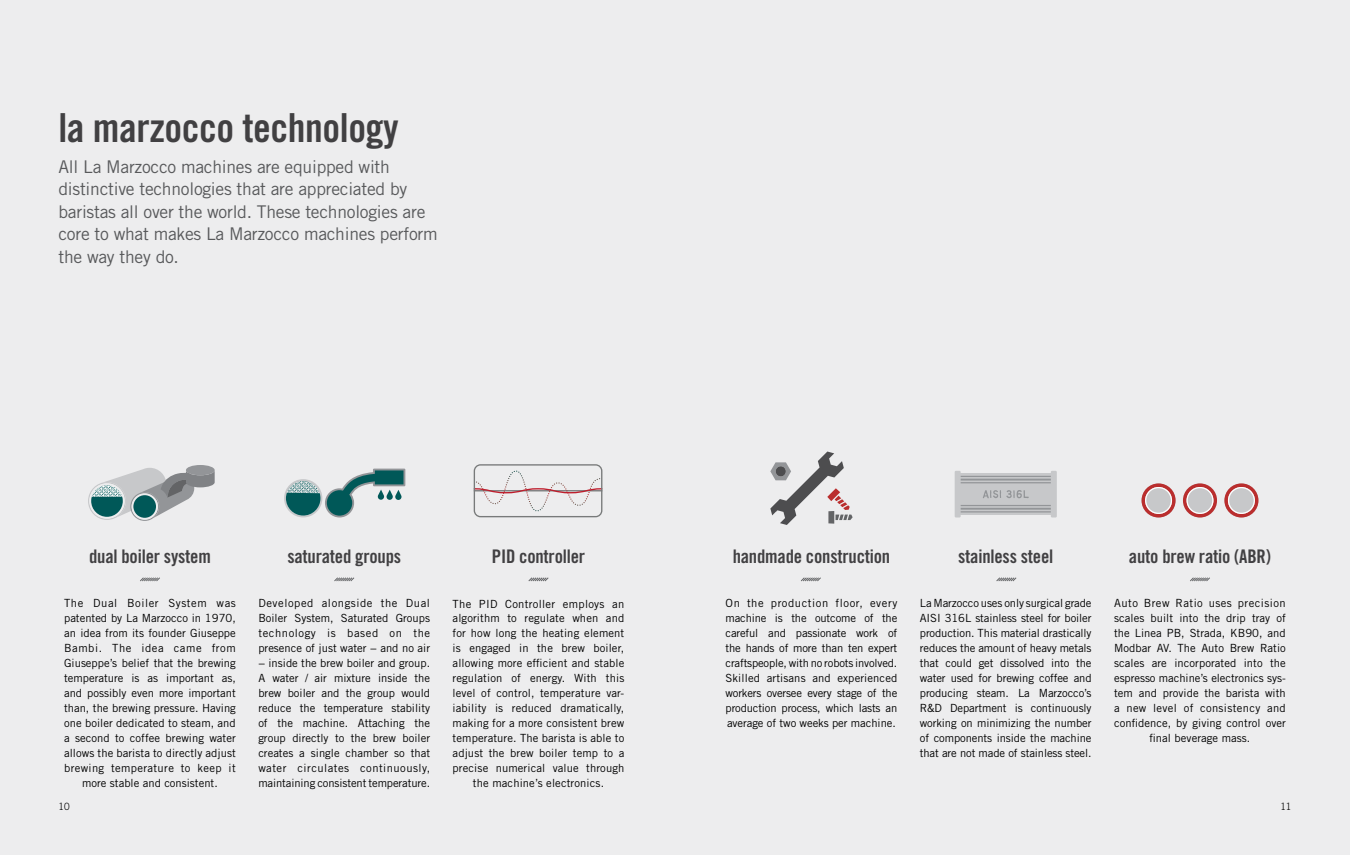
<style>
.page{position:relative;width:1350px;height:855px;background:#fff}
.page>*{position:absolute;margin:0;border:0;box-sizing:border-box;transform-origin:0 0}
.t1{font:40px "Trade Gothic LT Std Bd Cn 20";letter-spacing:-.01em;color:#414042}
.t2{font:18.75px "Trade Gothic LT Std Bd Cn 20";letter-spacing:-.01em;color:#414042}
.t3{font:17.5px/22.5px "Trade Gothic LT Std";letter-spacing:-.015em;color:#58595b}
.t4{font:11.25px/15px "Trade Gothic LT Std";letter-spacing:.005em;color:#000;text-align:center}
.t5{font:300 10px "Trade Gothic LT Std";color:#000}
</style>
<div class="page">
<div style="left:675px;top:0;width:675px;height:855px;background:#ededee"></div>
<div style="left:0;top:0;width:675px;height:855px;background:#ededee"></div>
<svg style="left:474px;top:464px;width:128px;height:53px"></svg>
<svg style="left:1190px;top:577px;width:20px;height:5px"></svg>
<svg style="left:996px;top:577px;width:21px;height:5px"></svg>
<svg style="left:801px;top:577px;width:20px;height:5px"></svg>
<svg style="left:334px;top:577px;width:21px;height:5px"></svg>
<svg style="left:140px;top:577px;width:20px;height:5px"></svg>
<svg style="left:528px;top:577px;width:21px;height:5px"></svg>
<svg style="left:1142px;top:483px;width:34px;height:35px"></svg>
<svg style="left:1183px;top:483px;width:34px;height:35px"></svg>
<svg style="left:1224px;top:483px;width:34px;height:35px"></svg>
<svg style="left:770px;top:452px;width:83px;height:73px"></svg>
<div style="left:956px;top:473px;width:99px;height:42px;background:#c7c8ca"></div>
<svg style="left:961px;top:476px;width:90px;height:37px"></svg>
<div style="left:955px;top:471px;width:6px;height:47px;background:#c7c8ca"></div>
<div style="left:1051px;top:471px;width:6px;height:47px;background:#c7c8ca"></div>
<svg style="left:284px;top:469px;width:121px;height:49px"></svg>
<div style="left:186px;top:465px;width:29px;height:10px;background:#939598;border-radius:50%"></div>
<svg style="left:88px;top:468px;width:127px;height:53px"></svg>
<h1 class="t1" style="left:58px;top:104px;width:342px">la marzocco technology</h1>
<h3 class="t3" style="left:58px;top:155px;width:381px">All La Marzocco machines are equipped with distinctive technologies that are appreciated by baristas all over the world. These technologies are core to what makes La Marzocco machines perform the way they do.</h3>
<h2 class="t2" style="left:89px;top:544px;width:123px">dual boiler system</h2>
<h2 class="t2" style="left:287px;top:544px;width:115px">saturated groups</h2>
<h2 class="t2" style="left:492px;top:544px;width:95px">PID controller</h2>
<h2 class="t2" style="left:733px;top:544px;width:159px">handmade construction</h2>
<h2 class="t2" style="left:958px;top:544px;width:97px">stainless steel</h2>
<h2 class="t2" style="left:1129px;top:544px;width:144px">auto brew ratio (ABR)</h2>
<p class="t4" style="left:453px;top:596px;width:173px">The PID Controller employs an algorithm to regulate when and for how long the heating element is engaged in the brew boiler, allowing more efficient and stable regulation of energy. With this level of control, temperature var&shy;iability is reduced dramatically, making for a more consistent brew temperature. The barista is able to adjust the brew boiler temp to a precise numerical value through the machine’s electronics.</p>
<p class="t4" style="left:726px;top:596px;width:173px;text-align:justify">On the production floor, every machine is the outcome of the careful and passionate work of the hands of more than ten expert craftspeople, with no robots involved.<br>Skilled artisans and experienced workers oversee every stage of the production process, which lasts an average of two weeks per machine.</p>
<p class="t4" style="left:920px;top:596px;width:173px;text-align:justify">La Marzocco uses only surgical grade AISI 316L stainless steel for boiler production. This material drastically reduces the amount of heavy metals that could get dissolved into the water used for brewing coffee and producing steam. La Marzocco’s R&amp;D Department is continuously working on minimizing the number of components inside the machine that are not made of stainless steel.</p>
<p class="t4" style="left:64px;top:596px;width:173px">The Dual Boiler System was patented by La Marzocco in 1970, an idea from its founder Giuseppe<br>Bambi. The idea came from<br>Giuseppe’s belief that the brewing temperature is as important as, and possibly even more important than, the brewing pressure. Having one boiler dedicated to steam, and a second to coffee brewing water allows the barista to directly adjust brewing temperature to keep it more stable and consistent.</p>
<p class="t4" style="left:1114px;top:596px;width:173px">Auto Brew Ratio uses precision scales built into the drip tray of the Linea PB, Strada, KB90, and<br>Modbar AV. The Auto Brew Ratio scales are incorporated into the espresso machine’s electronics sys&shy;tem and provide the barista with a new level of consistency and confidence, by giving control over final beverage mass.</p>
<p class="t4" style="left:258px;top:596px;width:173px;text-align:justify">Developed alongside the Dual Boiler System, Saturated Groups technology is based on the presence of just water − and no air − inside the brew boiler and group.<br>A water / air mixture inside the brew boiler and the group would reduce the temperature stability of the machine. Attaching the group directly to the brew boiler creates a single chamber so that water circulates continuously, maintaining consistent temperature.</p>
<p class="t5" style="left:58px;top:801px;width:13px">10</p>
<p class="t5" style="left:1280px;top:801px;width:13px">11</p>
</div>
